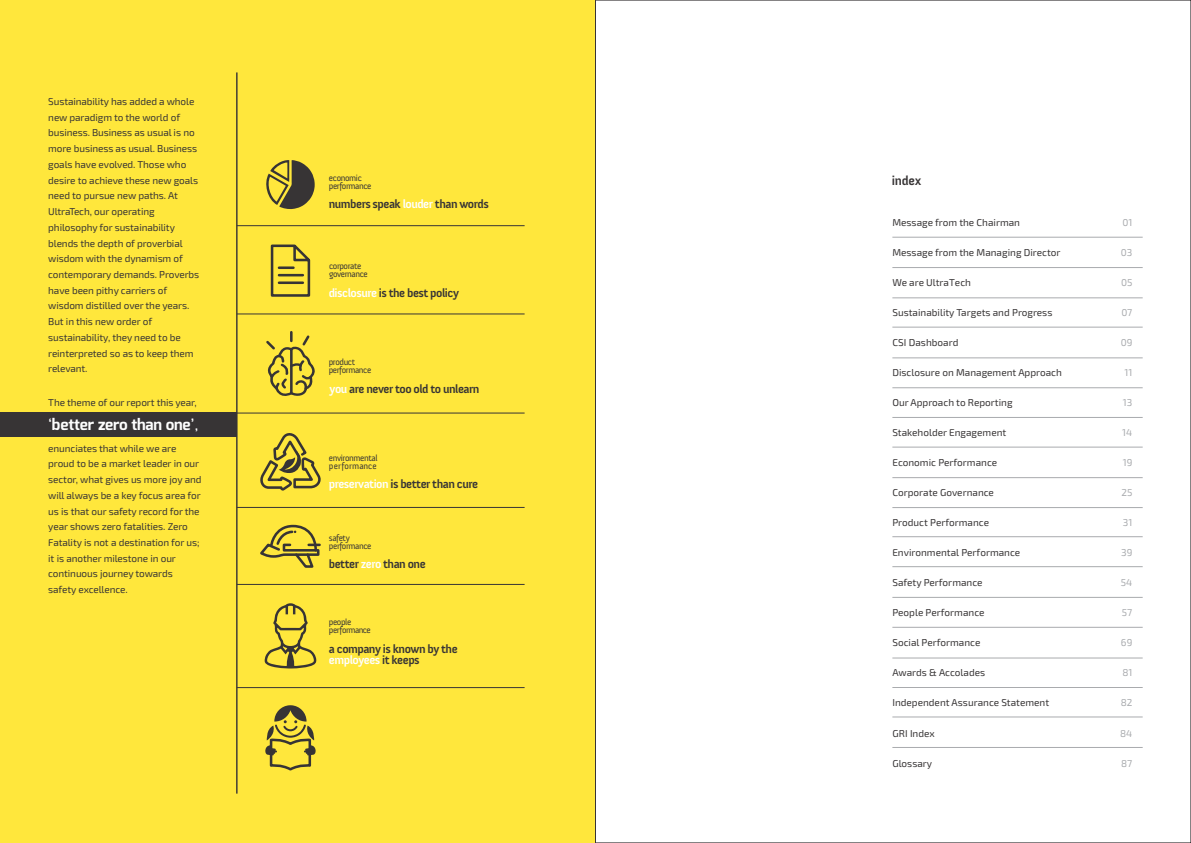
<style>
.page{position:relative;width:1191px;height:843px;background:#fff}
.page>*{position:absolute;margin:0;border:0;box-sizing:border-box;transform-origin:0 0}
.t1{font:700 15.5px "Exo";letter-spacing:-.015em;color:#fefefe}
.t2{font:700 13px "Anivers";letter-spacing:-.025em;color:#373435}
.t3{font:700 12px/10.8px "Anivers";letter-spacing:-.04em;color:#373435}
.t4{font:10px/15.7px "Exo 2.0";letter-spacing:-.01em;color:#373435}
.t5{font:10px "Exo 2.0";color:#a9abae}
.t6{font:9px/7.9px "Anivers";letter-spacing:-.045em;color:#373435}
.s1{font-weight:400}
.s2{color:#fefefe}
</style>
<div class="page">
<div style="left:0;top:0;width:595px;height:842px;background:#ffe73c"></div>
<svg style="left:260px;top:524px;width:61px;height:44px"></svg>
<svg style="left:266px;top:160px;width:49px;height:49px"></svg>
<svg style="left:270px;top:244px;width:41px;height:53px"></svg>
<svg style="left:266px;top:332px;width:49px;height:64px"></svg>
<svg style="left:260px;top:433px;width:61px;height:58px"></svg>
<svg style="left:264px;top:603px;width:52px;height:65px"></svg>
<svg style="left:265px;top:705px;width:51px;height:66px"></svg>
<hr style="left:236px;top:72px;width:2px;height:721px;background:#373435">
<hr style="left:237px;top:225px;width:288px;height:1px;background:#373435">
<hr style="left:237px;top:313px;width:288px;height:1px;background:#373435">
<hr style="left:237px;top:412px;width:288px;height:1px;background:#373435">
<hr style="left:237px;top:507px;width:288px;height:1px;background:#373435">
<hr style="left:237px;top:583px;width:288px;height:1px;background:#373435">
<hr style="left:237px;top:687px;width:288px;height:1px;background:#373435">
<div style="left:0;top:412px;width:237px;height:24px;background:#373435"></div>
<hr style="left:892px;top:237px;width:250px;height:1px;background:#a9abae">
<hr style="left:892px;top:267px;width:250px;height:1px;background:#a9abae">
<hr style="left:892px;top:297px;width:250px;height:1px;background:#a9abae">
<hr style="left:892px;top:326px;width:250px;height:1px;background:#a9abae">
<hr style="left:892px;top:357px;width:250px;height:1px;background:#a9abae">
<hr style="left:892px;top:387px;width:250px;height:1px;background:#a9abae">
<hr style="left:892px;top:417px;width:250px;height:1px;background:#a9abae">
<hr style="left:892px;top:446px;width:250px;height:1px;background:#a9abae">
<hr style="left:892px;top:477px;width:250px;height:1px;background:#a9abae">
<hr style="left:892px;top:507px;width:250px;height:1px;background:#a9abae">
<hr style="left:892px;top:536px;width:250px;height:1px;background:#a9abae">
<hr style="left:892px;top:566px;width:250px;height:1px;background:#a9abae">
<hr style="left:892px;top:596px;width:250px;height:1px;background:#a9abae">
<hr style="left:892px;top:626px;width:250px;height:1px;background:#a9abae">
<hr style="left:892px;top:657px;width:250px;height:1px;background:#a9abae">
<hr style="left:892px;top:686px;width:250px;height:1px;background:#a9abae">
<hr style="left:892px;top:716px;width:250px;height:1px;background:#a9abae">
<hr style="left:892px;top:746px;width:250px;height:1px;background:#a9abae">
<p class="t4" style="left:48px;top:94px;width:153px">Sustainability has added a whole new paradigm to the world of business. Business as usual is no more business as usual. Business goals have evolved. Those who desire to achieve these new goals need to pursue new paths. At<br>UltraTech, our operating philosophy for sustainability blends the depth of proverbial wisdom with the dynamism of contemporary demands. Proverbs have been pithy carriers of wisdom distilled over the years.<br>But in this new order of sustainability, they need to be reinterpreted so as to keep them relevant.</p>
<p class="t4" style="left:48px;top:395px;width:150px">The theme of our report this year,</p>
<p class="t4" style="left:48px;top:441px;width:155px">enunciates that while we are proud to be a market leader in our sector, what gives us more joy and will always be a key focus area for us is that our safety record for the year shows zero fatalities. Zero<br>Fatality is not a destination for us; it is another milestone in our continuous journey towards safety excellence.</p>
<h1 class="t1" style="left:48px;top:414px;width:152px"><span class="s1">‘</span>better zero than one<span class="s1">’,</span></h1>
<p class="t6" style="left:329px;top:175px;width:44px">economic performance</p>
<p class="t3" style="left:329px;top:199px;width:162px">numbers speak <span class="s2">louder</span> than words</p>
<p class="t6" style="left:329px;top:262px;width:40px">corporate governance</p>
<p class="t3" style="left:329px;top:288px;width:132px"><span class="s2">disclosure</span> is the best policy</p>
<p class="t6" style="left:329px;top:358px;width:44px">product performance</p>
<p class="t3" style="left:330px;top:384px;width:151px"><span class="s2">you</span> are never too old to unlearn</p>
<p class="t6" style="left:329px;top:455px;width:50px">environmental performance</p>
<p class="t3" style="left:329px;top:479px;width:151px"><span class="s2">preservation</span> is better than cure</p>
<p class="t6" style="left:329px;top:535px;width:44px">safety performance</p>
<p class="t3" style="left:329px;top:559px;width:98px">better <span class="s2">zero</span> than one</p>
<p class="t6" style="left:329px;top:618px;width:43px">people performance</p>
<p class="t3" style="left:329px;top:644px;width:130px">a company is known by the <span class="s2">employees</span> it keeps</p>
<h2 class="t2" style="left:892px;top:175px;width:31px">index</h2>
<p class="t4" style="left:892px;top:215px;width:129px">Message from the Chairman</p>
<p class="t5" style="left:1122px;top:219px;width:12px">01</p>
<p class="t4" style="left:892px;top:245px;width:170px">Message from the Managing Director</p>
<p class="t5" style="left:1121px;top:249px;width:13px">03</p>
<p class="t4" style="left:892px;top:275px;width:80px">We are UltraTech</p>
<p class="t5" style="left:1121px;top:279px;width:13px">05</p>
<p class="t4" style="left:892px;top:305px;width:162px">Sustainability Targets and Progress</p>
<p class="t5" style="left:1121px;top:309px;width:13px">07</p>
<p class="t4" style="left:892px;top:335px;width:67px">CSI Dashboard</p>
<p class="t5" style="left:1120px;top:339px;width:13px">09</p>
<p class="t4" style="left:892px;top:365px;width:171px">Disclosure on Management Approach</p>
<p class="t5" style="left:1124px;top:369px;width:9px">11</p>
<p class="t4" style="left:892px;top:395px;width:122px">Our Approach to Reporting</p>
<p class="t5" style="left:1123px;top:399px;width:11px">13</p>
<p class="t4" style="left:892px;top:425px;width:115px">Stakeholder Engagement</p>
<p class="t5" style="left:1122px;top:429px;width:12px">14</p>
<p class="t4" style="left:892px;top:455px;width:106px">Economic Performance</p>
<p class="t5" style="left:1123px;top:459px;width:11px">19</p>
<p class="t4" style="left:892px;top:485px;width:103px">Corporate Governance</p>
<p class="t5" style="left:1121px;top:489px;width:12px">25</p>
<p class="t4" style="left:892px;top:515px;width:98px">Product Performance</p>
<p class="t5" style="left:1123px;top:519px;width:11px">31</p>
<p class="t4" style="left:892px;top:545px;width:129px">Environmental Performance</p>
<p class="t5" style="left:1121px;top:549px;width:13px">39</p>
<p class="t4" style="left:892px;top:575px;width:92px">Safety Performance</p>
<p class="t5" style="left:1121px;top:579px;width:13px">54</p>
<p class="t4" style="left:892px;top:605px;width:94px">People Performance</p>
<p class="t5" style="left:1122px;top:609px;width:12px">57</p>
<p class="t4" style="left:892px;top:635px;width:89px">Social Performance</p>
<p class="t5" style="left:1121px;top:639px;width:13px">69</p>
<p class="t4" style="left:892px;top:665px;width:94px">Awards &amp; Accolades</p>
<p class="t5" style="left:1122px;top:669px;width:12px">81</p>
<p class="t4" style="left:892px;top:695px;width:158px">Independent Assurance Statement</p>
<p class="t5" style="left:1121px;top:699px;width:13px">82</p>
<p class="t4" style="left:892px;top:725px;width:44px">GRI Index</p>
<p class="t5" style="left:1120px;top:729px;width:14px">84</p>
<p class="t4" style="left:892px;top:755px;width:41px">Glossary</p>
<p class="t5" style="left:1121px;top:759px;width:13px">87</p>
</div>
